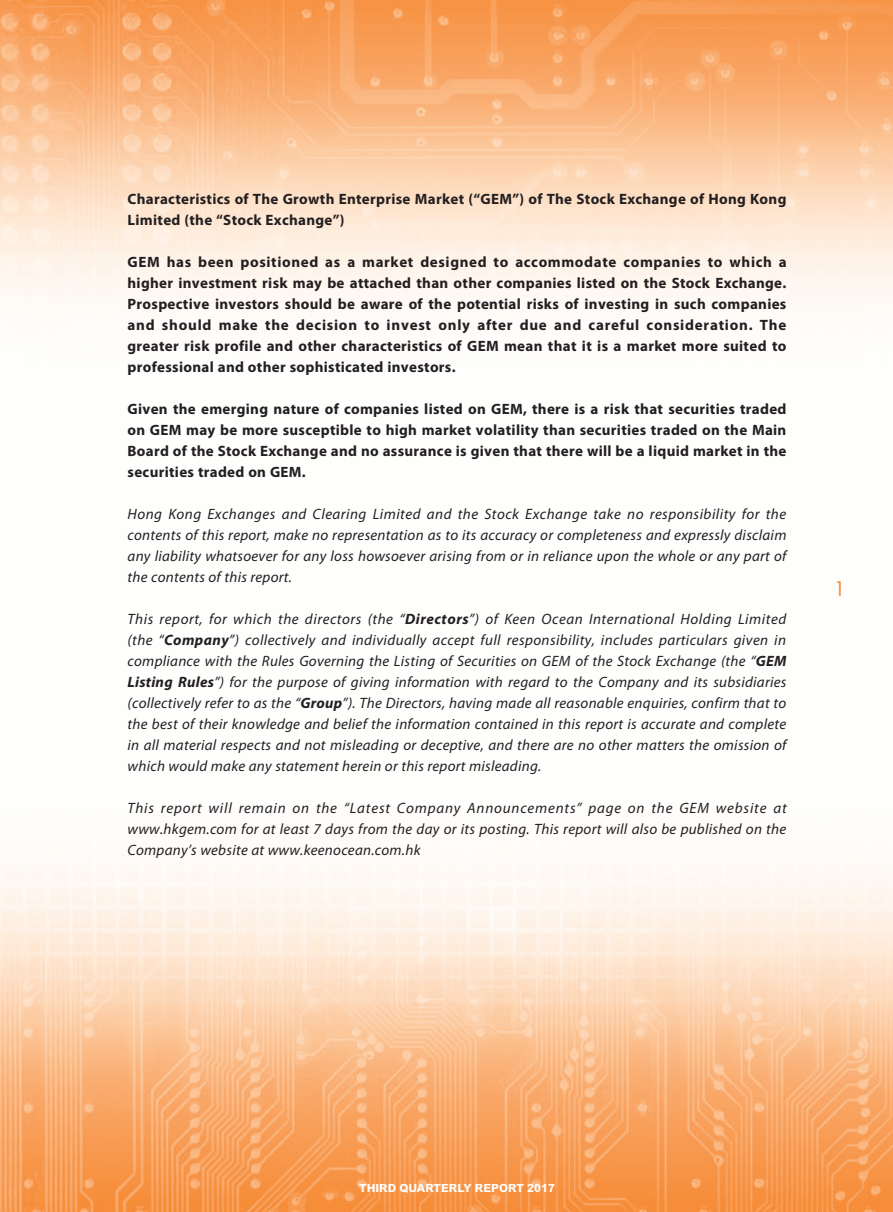
<style>
.page{position:relative;width:893px;height:1212px;background:#fff}
.page>*{position:absolute;margin:0;border:0;box-sizing:border-box;transform-origin:0 0}
.t1{font:19.5px "Futura Std";color:#f58932}
.t2{font:italic 15px/21px "Myriad Pro";letter-spacing:.02em;color:#231f20;text-align:justify}
.t3{font:700 15px/21px "Myriad Pro";letter-spacing:.02em;color:#231f20;text-align:justify}
.t4{font:800 11.25px "Arial MT Std";color:#fff}
.s1{font-weight:700}
</style>
<div class="page">
<img style="left:0;top:0;width:893px;height:1212px">
<p class="t3" style="left:128px;top:188px;width:660px">Characteristics of The Growth Enterprise Market (“GEM”) of The Stock Exchange of Hong Kong<br>Limited (the “Stock Exchange”)</p>
<p class="t3" style="left:128px;top:251px;width:661px">GEM has been positioned as a market designed to accommodate companies to which a higher investment risk may be attached than other companies listed on the Stock Exchange.<br>Prospective investors should be aware of the potential risks of investing in such companies and should make the decision to invest only after due and careful consideration. The greater risk profile and other characteristics of GEM mean that it is a market more suited to professional and other sophisticated investors.</p>
<p class="t3" style="left:128px;top:398px;width:660px">Given the emerging nature of companies listed on GEM, there is a risk that securities traded on GEM may be more susceptible to high market volatility than securities traded on the Main Board of the Stock Exchange and no assurance is given that there will be a liquid market in the securities traded on GEM.</p>
<p class="t2" style="left:128px;top:503px;width:660px">Hong Kong Exchanges and Clearing Limited and the Stock Exchange take no responsibility for the contents of this report, make no representation as to its accuracy or completeness and expressly disclaim any liability whatsoever for any loss howsoever arising from or in reliance upon the whole or any part of the contents of this report.</p>
<p class="t2" style="left:128px;top:608px;width:660px">This report, for which the directors (the “<span class="s1">Directors</span>”) of Keen Ocean International Holding Limited (the “<span class="s1">Company</span>”) collectively and individually accept full responsibility, includes particulars given in compliance with the Rules Governing the Listing of Securities on GEM of the Stock Exchange (the “<span class="s1">GEM Listing Rules</span>”) for the purpose of giving information with regard to the Company and its subsidiaries (collectively refer to as the “<span class="s1">Group</span>”). The Directors, having made all reasonable enquiries, confirm that to the best of their knowledge and belief the information contained in this report is accurate and complete in all material respects and not misleading or deceptive, and there are no other matters the omission of which would make any statement herein or this report misleading.</p>
<p class="t2" style="left:128px;top:797px;width:661px">This report will remain on the “Latest Company Announcements” page on the GEM website at www.hkgem.com for at least 7 days from the day or its posting. This report will also be published on the Company’s website at www.keenocean.com.hk</p>
<h1 class="t1" style="left:834px;top:577px;width:13px">1</h1>
<p class="t4" style="left:359px;top:1181px;width:197px">THIRD QUARTERLY REPORT 2017</p>
</div>
